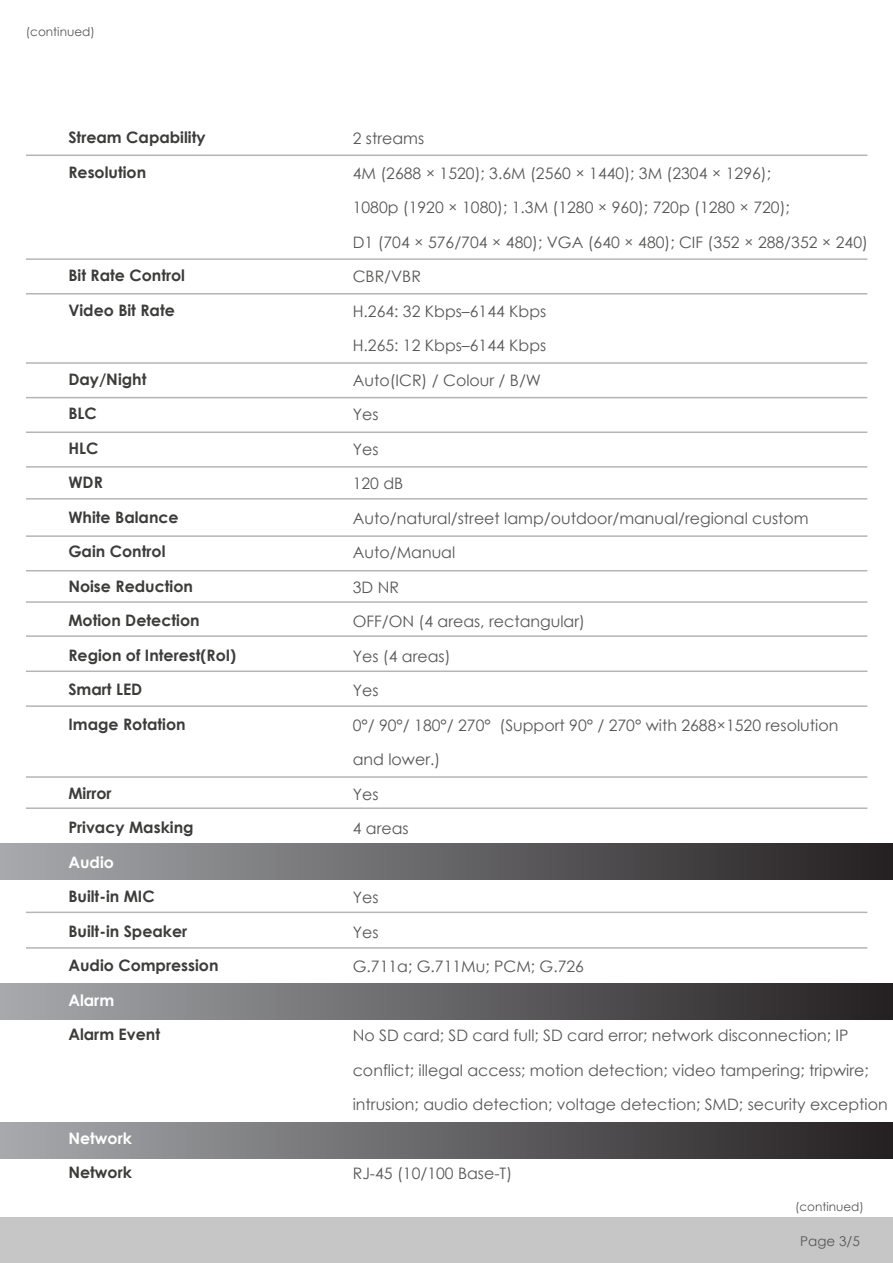
<style>
.page{position:relative;width:893px;height:1263px;background:#fff}
.page>*{position:absolute;margin:0;border:0;box-sizing:border-box;transform-origin:0 0}
.t1{font:15.75px/34.5px "Century Gothic";color:#575756}
.t2{font:700 15.75px/34.5px "Century Gothic";color:#3c3c3b}
.t3{font:700 15.75px "Century Gothic";color:#fff}
.t4{font:13.5px "Century Gothic";color:#575756}
.t5{font:12px "Century Gothic";color:#575756}
.s1{color:#fff}
</style>
<div class="page">
<div style="left:0;top:843px;width:893px;height:36px;background:linear-gradient(to right,#a7a9ac,#242021)"></div>
<div style="left:0;top:983px;width:893px;height:36px;background:linear-gradient(to right,#a7a9ac,#242021)"></div>
<div style="left:0;top:1122px;width:893px;height:36px;background:linear-gradient(to right,#a7a9ac,#242021)"></div>
<hr style="left:26px;top:154px;width:841px;height:2px;background:#b4b5b5">
<hr style="left:26px;top:258px;width:841px;height:2px;background:#b4b5b5">
<hr style="left:26px;top:293px;width:841px;height:1px;background:#b4b5b5">
<hr style="left:26px;top:362px;width:841px;height:2px;background:#b4b5b5">
<hr style="left:26px;top:397px;width:841px;height:1px;background:#b4b5b5">
<hr style="left:26px;top:431px;width:841px;height:2px;background:#b4b5b5">
<hr style="left:26px;top:466px;width:841px;height:2px;background:#b4b5b5">
<hr style="left:26px;top:498px;width:841px;height:2px;background:#b4b5b5">
<hr style="left:26px;top:535px;width:841px;height:2px;background:#b4b5b5">
<hr style="left:26px;top:570px;width:841px;height:1px;background:#b4b5b5">
<hr style="left:26px;top:601px;width:841px;height:2px;background:#b4b5b5">
<hr style="left:26px;top:635px;width:841px;height:2px;background:#b4b5b5">
<hr style="left:26px;top:670px;width:841px;height:2px;background:#b4b5b5">
<hr style="left:26px;top:705px;width:841px;height:2px;background:#b4b5b5">
<hr style="left:26px;top:776px;width:841px;height:2px;background:#b4b5b5">
<hr style="left:26px;top:807px;width:841px;height:2px;background:#b4b5b5">
<hr style="left:26px;top:912px;width:841px;height:1px;background:#b4b5b5">
<hr style="left:26px;top:947px;width:841px;height:2px;background:#b4b5b5">
<div style="left:0;top:1217px;width:893px;height:46px;background:#c6c6c6"></div>
<p class="t5" style="left:26px;top:27px;width:70px">(continued)</p>
<p class="t2" style="left:68px;top:122px;width:139px">Stream Capability<br>Resolution</p>
<p class="t2" style="left:68px;top:260px;width:142px">Bit Rate Control<br>Video Bit Rate<span class="s1">Lens</span></p>
<p class="t2" style="left:68px;top:363px;width:169px">Day/Night<br>BLC<br>HLC<br>WDR<br>White Balance<br>Gain Control<br>Noise Reduction<br>Motion Detection<br>Region of Interest(RoI)<br>Smart LED<br>Image Rotation</p>
<p class="t2" style="left:68px;top:777px;width:127px">Mirror<br>Privacy Masking</p>
<p class="t3" style="left:68px;top:856px;width:47px">Audio</p>
<p class="t2" style="left:68px;top:881px;width:152px">Built-in MIC<br>Built-in Speaker<br>Audio Compression</p>
<p class="t3" style="left:68px;top:994px;width:47px">Alarm</p>
<p class="t2" style="left:68px;top:1019px;width:93px">Alarm Event</p>
<p class="t3" style="left:68px;top:1132px;width:65px">Network</p>
<p class="t2" style="left:68px;top:1157px;width:65px">Network</p>
<p class="t1" style="left:353px;top:123px;width:517px">2 streams<br>4M (2688 × 1520); 3.6M (2560 × 1440); 3M (2304 × 1296);<br>1080p (1920 × 1080); 1.3M (1280 × 960); 720p (1280 × 720);<br>D1 (704 × 576/704 × 480); VGA (640 × 480); CIF (352 × 288/352 × 240)<br>CBR/VBR<br>H.264: 32 Kbps–6144 Kbps<br>H.265: 12 Kbps–6144 Kbps<br>Auto(ICR) / Colour / B/W<br>Yes<br>Yes<br>120 dB<br>Auto/natural/street lamp/outdoor/manual/regional custom<br>Auto/Manual<br>3D NR<br>OFF/ON (4 areas, rectangular)<br>Yes (4 areas)<br>Yes<br>0°/ 90°/ 180°/ 270° (Support 90° / 270° with 2688×1520 resolution and lower.)<br>Yes<br>4 areas</p>
<p class="t1" style="left:353px;top:882px;width:233px">Yes<br>Yes<br>G.711a; G.711Mu; PCM; G.726</p>
<p class="t1" style="left:353px;top:1020px;width:536px">No SD card; SD card full; SD card error; network disconnection; IP conflict; illegal access; motion detection; video tampering; tripwire; intrusion; audio detection; voltage detection; SMD; security exception</p>
<p class="t1" style="left:353px;top:1158px;width:161px">RJ-45 (10/100 Base-T)</p>
<p class="t5" style="left:795px;top:1201px;width:70px">(continued)</p>
<p class="t4" style="left:800px;top:1236px;width:61px">Page 3/5</p>
</div>
